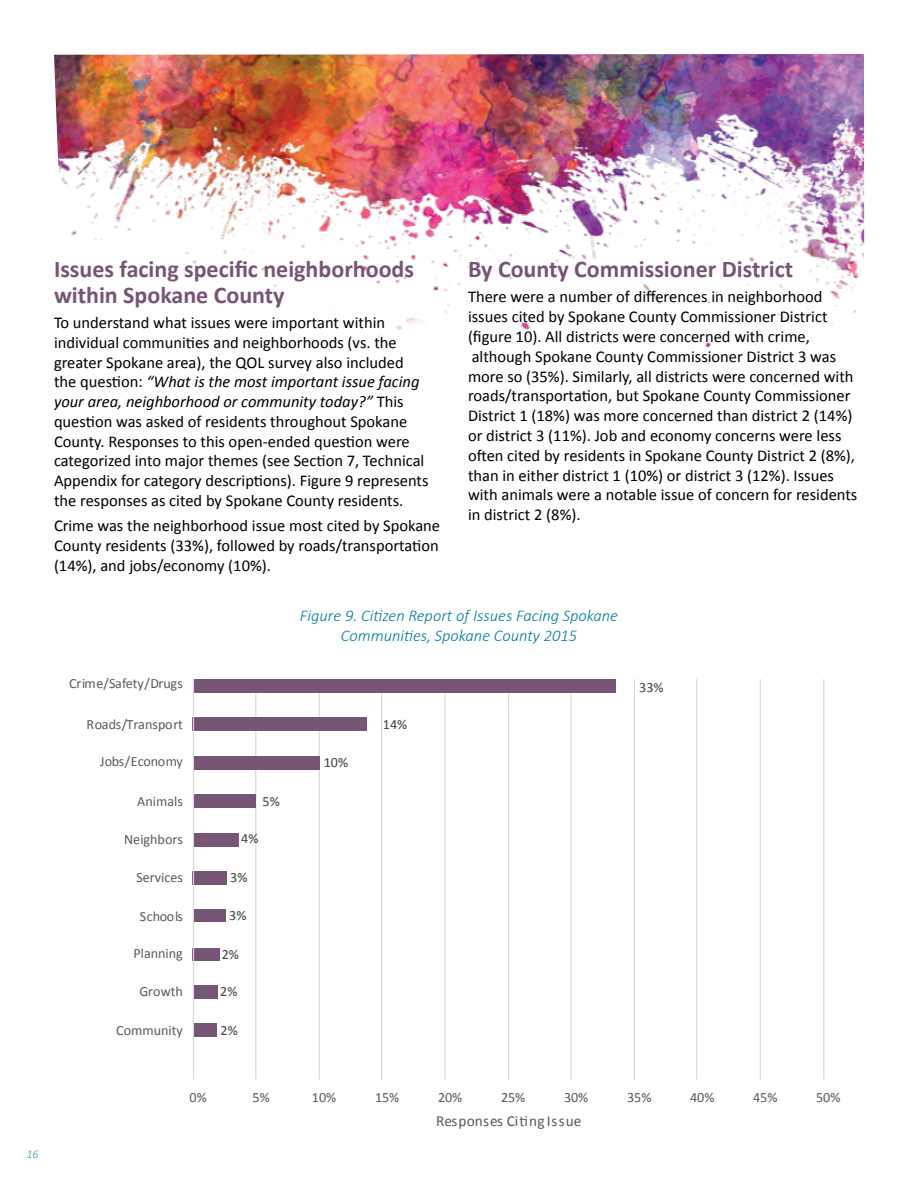
<style>
.page{position:relative;width:918px;height:1188px;background:#fff}
.page>*{position:absolute;margin:0;border:0;box-sizing:border-box;transform-origin:0 0}
.t1{font:700 24px/25.5px "Calibri";color:#765674}
.t2{font:16.5px/19.8px "Calibri";color:#000}
.t3{font:italic 300 16.5px/19.8px "Calibri";color:#007b9a;text-align:center}
.t4{font:15.3px "Calibri";letter-spacing:.015em;color:#5a5a5a}
.t5{font:14.1px "Calibri";color:#5a5a5a}
.t6{font:14.1px "Calibri";color:#414141}
.t7{font:14.1px "Calibri";letter-spacing:-.025em;color:#5a5a5a}
.t8{font:italic 300 12px "Calibri";color:#409cb3}
.s1{font-style:italic}
</style>
<div class="page">
<img style="left:54px;top:54px;width:810px;height:368px">
<hr style="left:823px;top:679px;width:1px;height:401px;background:#d9d9d8">
<hr style="left:760px;top:679px;width:1px;height:401px;background:#d9d9d8">
<hr style="left:696px;top:679px;width:1px;height:401px;background:#d9d9d8">
<hr style="left:634px;top:679px;width:1px;height:401px;background:#d9d9d8">
<hr style="left:570px;top:679px;width:2px;height:401px;background:#d9d9d8">
<hr style="left:508px;top:679px;width:1px;height:401px;background:#d9d9d8">
<hr style="left:445px;top:679px;width:1px;height:401px;background:#d9d9d8">
<hr style="left:381px;top:679px;width:1px;height:401px;background:#d9d9d8">
<hr style="left:319px;top:679px;width:1px;height:401px;background:#d9d9d8">
<hr style="left:255px;top:679px;width:1px;height:401px;background:#d9d9d8">
<div style="left:193px;top:679px;width:422px;height:14px;background:#765674"></div>
<div style="left:193px;top:717px;width:174px;height:14px;background:#765674"></div>
<div style="left:193px;top:756px;width:126px;height:14px;background:#765674"></div>
<div style="left:193px;top:794px;width:63px;height:14px;background:#765674"></div>
<div style="left:193px;top:833px;width:46px;height:14px;background:#765674"></div>
<div style="left:193px;top:871px;width:34px;height:14px;background:#765674"></div>
<div style="left:193px;top:910px;width:33px;height:12px;background:#765674"></div>
<div style="left:193px;top:948px;width:27px;height:12px;background:#765674"></div>
<div style="left:193px;top:985px;width:25px;height:14px;background:#765674"></div>
<div style="left:193px;top:1023px;width:23px;height:14px;background:#765674"></div>
<hr style="left:193px;top:679px;width:1px;height:401px;background:#d9d9d8">
<h1 class="t1" style="left:54px;top:256px;width:362px">Issues facing specific neighborhoods within Spokane County</h1>
<p class="t2" style="left:54px;top:312px;width:376px">To understand what issues were important within individual communities and neighborhoods (vs. the greater Spokane area), the QOL survey also included the question: <span class="s1">“What is the most important issue facing your area, neighborhood or community today?”</span> This question was asked of residents throughout Spokane County. Responses to this open-ended question were categorized into major themes (see Section 7, Technical Appendix for category descriptions). Figure 9 represents the responses as cited by Spokane County residents.</p>
<p class="t2" style="left:54px;top:515px;width:388px;text-align:justify">Crime was the neighborhood issue most cited by Spokane County residents (33%), followed by roads/transportation (14%), and jobs/economy (10%).</p>
<h1 class="t1" style="left:468px;top:256px;width:327px">By County Commissioner District</h1>
<p class="t2" style="left:468px;top:287px;width:391px">There were a number of differences in neighborhood issues cited by Spokane County Commissioner District (figure 10). All districts were concerned with crime, although Spokane County Commissioner District 3 was more so (35%). Similarly, all districts were concerned with roads/transportation, but Spokane County Commissioner District 1 (18%) was more concerned than district 2 (14%) or district 3 (11%). Job and economy concerns were less often cited by residents in Spokane County District 2 (8%), than in either district 1 (10%) or district 3 (12%). Issues with animals were a notable issue of concern for residents in district 2 (8%).</p>
<p class="t5" style="left:69px;top:674px;width:115px">Crime/Safety/Drugs</p>
<p class="t5" style="left:87px;top:715px;width:98px">Roads/Transport</p>
<p class="t7" style="left:100px;top:752px;width:84px">Jobs/Economy</p>
<p class="t5" style="left:137px;top:791px;width:47px">Animals</p>
<p class="t5" style="left:124px;top:830px;width:60px">Neighbors</p>
<p class="t5" style="left:136px;top:868px;width:48px">Services</p>
<p class="t5" style="left:140px;top:906px;width:45px">Schools</p>
<p class="t5" style="left:134px;top:943px;width:51px">Planning</p>
<p class="t5" style="left:139px;top:981px;width:45px">Growth</p>
<p class="t5" style="left:116px;top:1020px;width:68px">Community</p>
<p class="t3" style="left:300px;top:606px;width:320px">Figure 9. Citizen Report of Issues Facing Spokane<br>Communities, Spokane County 2015</p>
<p class="t6" style="left:263px;top:791px;width:19px">5%</p>
<p class="t6" style="left:241px;top:829px;width:19px">4%</p>
<p class="t6" style="left:230px;top:868px;width:19px">3%</p>
<p class="t6" style="left:229px;top:906px;width:19px">3%</p>
<p class="t6" style="left:222px;top:944px;width:19px">2%</p>
<p class="t6" style="left:220px;top:982px;width:19px">2%</p>
<p class="t6" style="left:221px;top:1020px;width:19px">2%</p>
<p class="t6" style="left:324px;top:752px;width:26px">10%</p>
<p class="t6" style="left:383px;top:714px;width:26px">14%</p>
<p class="t6" style="left:639px;top:677px;width:26px">33%</p>
<p class="t8" style="left:27px;top:1147px;width:14px">16</p>
<p class="t5" style="left:190px;top:1087px;width:19px">0%</p>
<p class="t5" style="left:253px;top:1087px;width:19px">5%</p>
<p class="t5" style="left:312px;top:1087px;width:26px">10%</p>
<p class="t5" style="left:375px;top:1087px;width:26px">15%</p>
<p class="t5" style="left:438px;top:1087px;width:26px">20%</p>
<p class="t5" style="left:501px;top:1087px;width:26px">25%</p>
<p class="t5" style="left:564px;top:1087px;width:26px">30%</p>
<p class="t5" style="left:627px;top:1087px;width:26px">35%</p>
<p class="t5" style="left:690px;top:1087px;width:26px">40%</p>
<p class="t5" style="left:753px;top:1087px;width:26px">45%</p>
<p class="t5" style="left:816px;top:1087px;width:26px">50%</p>
<p class="t4" style="left:436px;top:1111px;width:147px">Responses Citing Issue</p>
</div>
